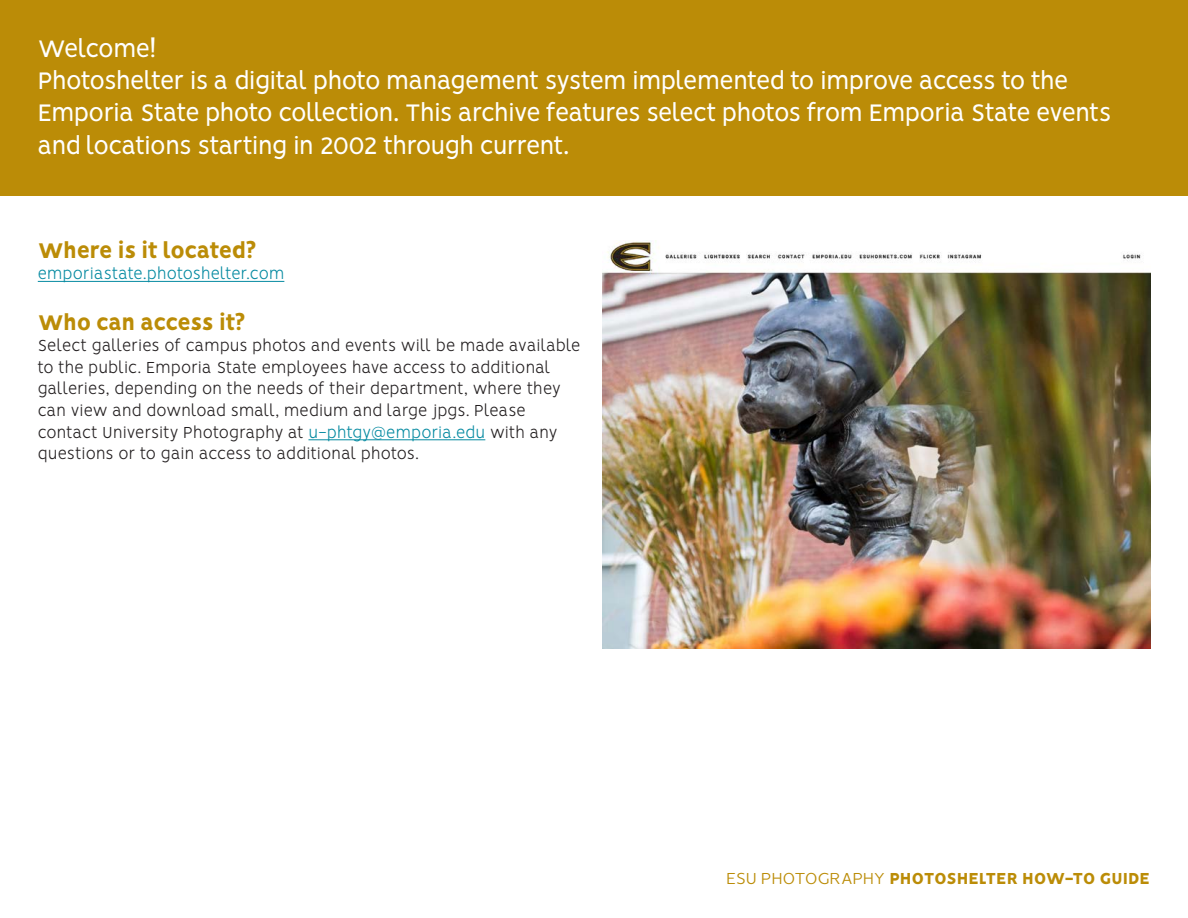
<style>
.page{position:relative;width:1188px;height:918px;background:#fff}
.page>*{position:absolute;margin:0;border:0;box-sizing:border-box;transform-origin:0 0}
.t1{font:27px/32.4px "Vision";letter-spacing:-.025em;color:#fff}
.t2{font:800 24px "Vision";letter-spacing:-.025em;color:#bb8c07}
.Body_Copy{font:300 18px/21.6px "Vision";letter-spacing:.01em;color:#231f20}
.t3{font:800 18px "Vision";letter-spacing:-.01em;color:#bb8c07}
.Body_Copy-2{font:300 18px "Vision";letter-spacing:.01em;color:#058aa1}
.s1{color:#058aa1}
.s2{font-weight:300}
</style>
<div class="page">
<img style="left:602px;top:241px;width:548px;height:408px">
<div style="left:0;top:0;width:1188px;height:196px;background:#bb8c07"></div>
<hr style="left:38px;top:281px;width:246px;height:1px;background:#058aa1">
<hr style="left:308px;top:439px;width:177px;height:1px;background:#058aa1">
<p class="t1" style="left:38px;top:35px;width:119px">Welcome!</p>
<p class="t1" style="left:38px;top:67px;width:1075px">Photoshelter is a digital photo management system implemented to improve access to the<br>Emporia State photo collection. This archive features select photos from Emporia State events and locations starting in 2002 through current.</p>
<p class="t2" style="left:38px;top:236px;width:220px">Where is it located?</p>
<p class="Body_Copy-2" style="left:38px;top:263px;width:248px">emporiastate.photoshelter.com</p>
<p class="t2" style="left:38px;top:308px;width:209px">Who can access it?</p>
<p class="Body_Copy" style="left:38px;top:336px;width:544px">Select galleries of campus photos and events will be made available to the public. Emporia State employees have access to additional galleries, depending on the needs of their department, where they can view and download small, medium and large jpgs. Please contact University Photography at <span class="s1">u-phtgy@emporia.edu</span> with any questions or to gain access to additional photos.</p>
<p class="t3" style="left:726px;top:867px;width:426px"><span class="s2">ESU PHOTOGRAPHY</span> PHOTOSHELTER HOW-TO GUIDE</p>
</div>
